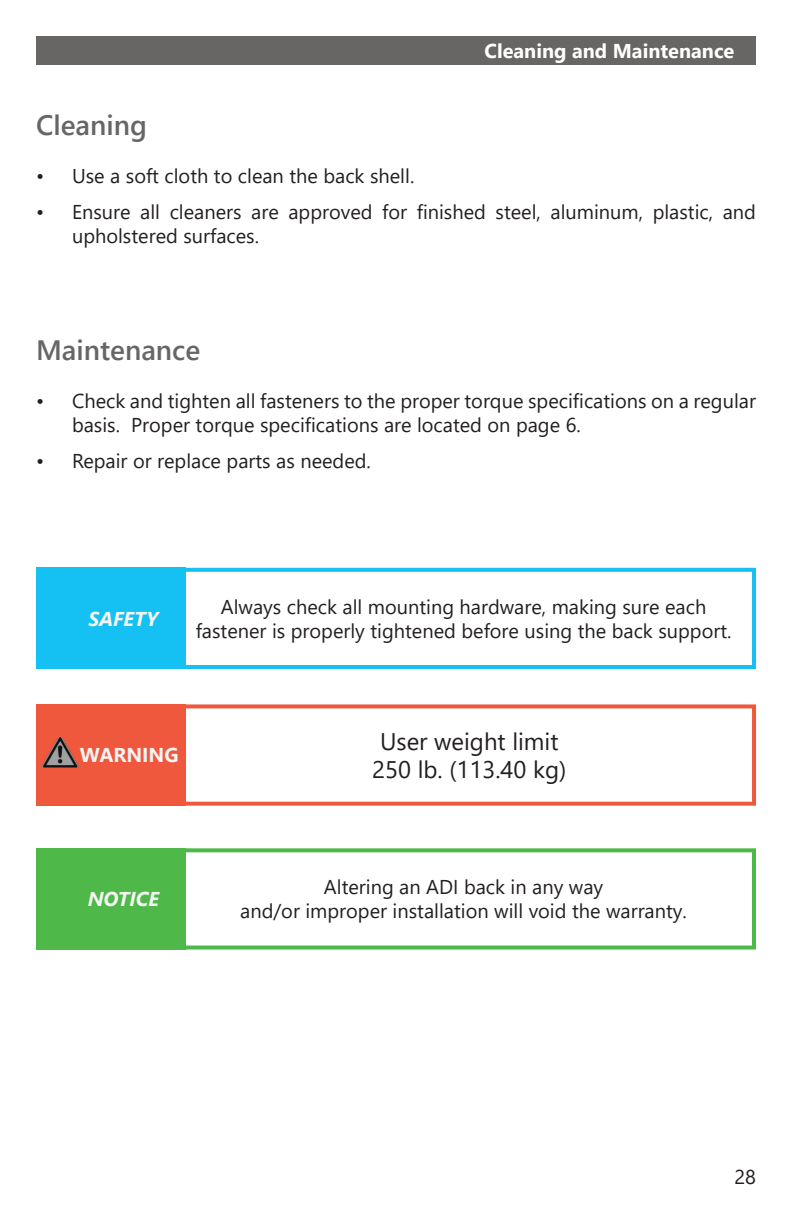
<style>
.page{position:relative;width:792px;height:1224px;background:#fff}
.page>*{position:absolute;margin:0;border:0;box-sizing:border-box;transform-origin:0 0}
.t1{font:600 28px "Segoe UI";color:#676665}
.t2{font:24px/28px "Segoe UI";color:#231f20;text-align:center}
.t3{font:20px/24px "Segoe UI";color:#231f20}
.t4{font:700 20px "Segoe UI";color:#fff}
.t5{font:italic 700 20px "Segoe UI";color:#f5f4f4}
.t6{font:700 20px "Segoe UI";color:#f5f4f4}
</style>
<div class="page">
<div style="left:36px;top:36px;width:720px;height:29px;background:#676665"></div>
<svg style="left:185px;top:704px;width:571px;height:102px"></svg>
<div style="left:36px;top:704px;width:149px;height:102px;background:#f0583d"></div>
<img style="left:42px;top:738px;width:37px;height:30px">
<svg style="left:185px;top:848px;width:571px;height:102px"></svg>
<div style="left:36px;top:848px;width:149px;height:102px;background:#4eb848"></div>
<svg style="left:185px;top:568px;width:571px;height:101px"></svg>
<div style="left:36px;top:568px;width:149px;height:101px;background:#15c0f2"></div>
<p class="t4" style="left:485px;top:43px;width:251px">Cleaning and Maintenance</p>
<h1 class="t1" style="left:36px;top:114px;width:113px">Cleaning</h1>
<p class="t3" style="left:36px;top:166px;width:380px">• Use a soft cloth to clean the back shell.</p>
<p class="t3" style="left:72px;top:202px;width:685px;text-indent:-36px">• Ensure all cleaners are approved for finished steel, aluminum, plastic, and upholstered surfaces.</p>
<h1 class="t1" style="left:36px;top:339px;width:166px">Maintenance</h1>
<p class="t3" style="left:72px;top:390px;width:686px;text-indent:-36px">• Check and tighten all fasteners to the proper torque specifications on a regular basis. Proper torque specifications are located on page 6.</p>
<p class="t3" style="left:36px;top:450px;width:336px">• Repair or replace parts as needed.</p>
<p class="t5" style="left:88px;top:611px;width:72px">SAFETY</p>
<p class="t3" style="left:196px;top:597px;width:537px;text-align:center">Always check all mounting hardware, making sure each fastener is properly tightened before using the back support.</p>
<p class="t6" style="left:80px;top:748px;width:100px">WARNING</p>
<p class="t2" style="left:372px;top:730px;width:196px">User weight limit<br>250 lb. (113.40 kg)</p>
<p class="t5" style="left:88px;top:892px;width:73px">NOTICE</p>
<p class="t3" style="left:240px;top:877px;width:448px;text-align:center">Altering an ADI back in any way<br>and/or improper installation will void the warranty.</p>
<p class="t3" style="left:734px;top:1166px;width:23px">28</p>
</div>
